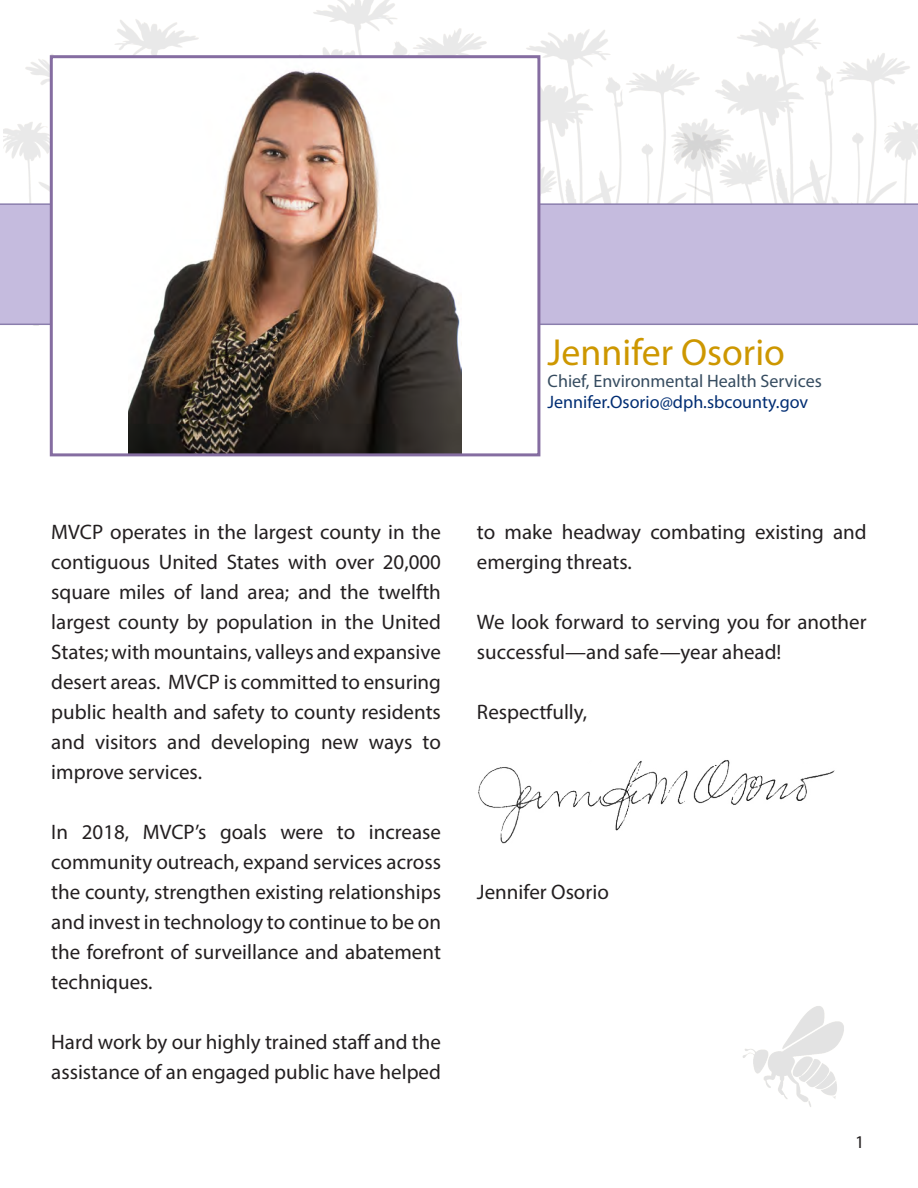
<style>
.page{position:relative;width:918px;height:1188px;background:#fff}
.page>*{position:absolute;margin:0;border:0;box-sizing:border-box;transform-origin:0 0}
.t1{font:37.8px "Myriad Pro";color:#cd9700}
.t2{font:21px/30px "Myriad Pro";color:#231f20}
.t3{font:18px "Myriad Pro";color:#364c60}
.t4{font:18px "Myriad Pro";color:#002d73}
.t5{font:18px "Myriad Pro";color:#231f20}
</style>
<div class="page">
<img style="left:721px;top:18px;width:197px;height:185px">
<img style="left:4px;top:19px;width:195px;height:184px">
<img style="left:526px;top:29px;width:195px;height:174px">
<img style="left:313px;top:0;width:174px;height:55px">
<div style="left:0;top:203px;width:918px;height:122px;background:#c5bbde"></div>
<div style="left:51px;top:57px;width:488px;height:398px;background:#fff"></div>
<img style="left:129px;top:70px;width:333px;height:382px">
<div style="left:50px;top:55px;width:490px;height:401px;border:3px solid #856da1"></div>
<img style="left:478px;top:760px;width:357px;height:84px">
<svg style="left:272px;top:337px;width:6px;height:5px"></svg>
<img style="left:743px;top:1006px;width:101px;height:101px">
<p class="t1" style="left:548px;top:329px;width:239px">Jennifer Osorio</p>
<p class="t3" style="left:548px;top:369px;width:276px">Chief, Environmental Health Services</p>
<p class="t4" style="left:548px;top:391px;width:262px">Jennifer.Osorio@dph.sbcounty.gov</p>
<p class="t2" style="left:51px;top:516px;width:391px;text-align:justify">MVCP operates in the largest county in the contiguous United States with over 20,000 square miles of land area; and the twelfth largest county by population in the United States; with mountains, valleys and expansive desert areas. MVCP is committed to ensuring public health and safety to county residents and visitors and developing new ways to improve services.</p>
<p class="t2" style="left:51px;top:816px;width:391px;text-align:justify">In 2018, MVCP’s goals were to increase community outreach, expand services across the county, strengthen existing relationships and invest in technology to continue to be on the forefront of surveillance and abatement techniques.</p>
<p class="t2" style="left:51px;top:1026px;width:391px">Hard work by our highly trained staff and the assistance of an engaged public have helped</p>
<p class="t2" style="left:477px;top:516px;width:391px">to make headway combating existing and emerging threats.</p>
<p class="t2" style="left:477px;top:606px;width:391px">We look forward to serving you for another successful—and safe—year ahead!</p>
<p class="t2" style="left:477px;top:696px;width:112px">Respectfully,</p>
<p class="t2" style="left:477px;top:876px;width:133px">Jennifer Osorio</p>
<p class="t5" style="left:855px;top:1130px;width:11px">1</p>
</div>
